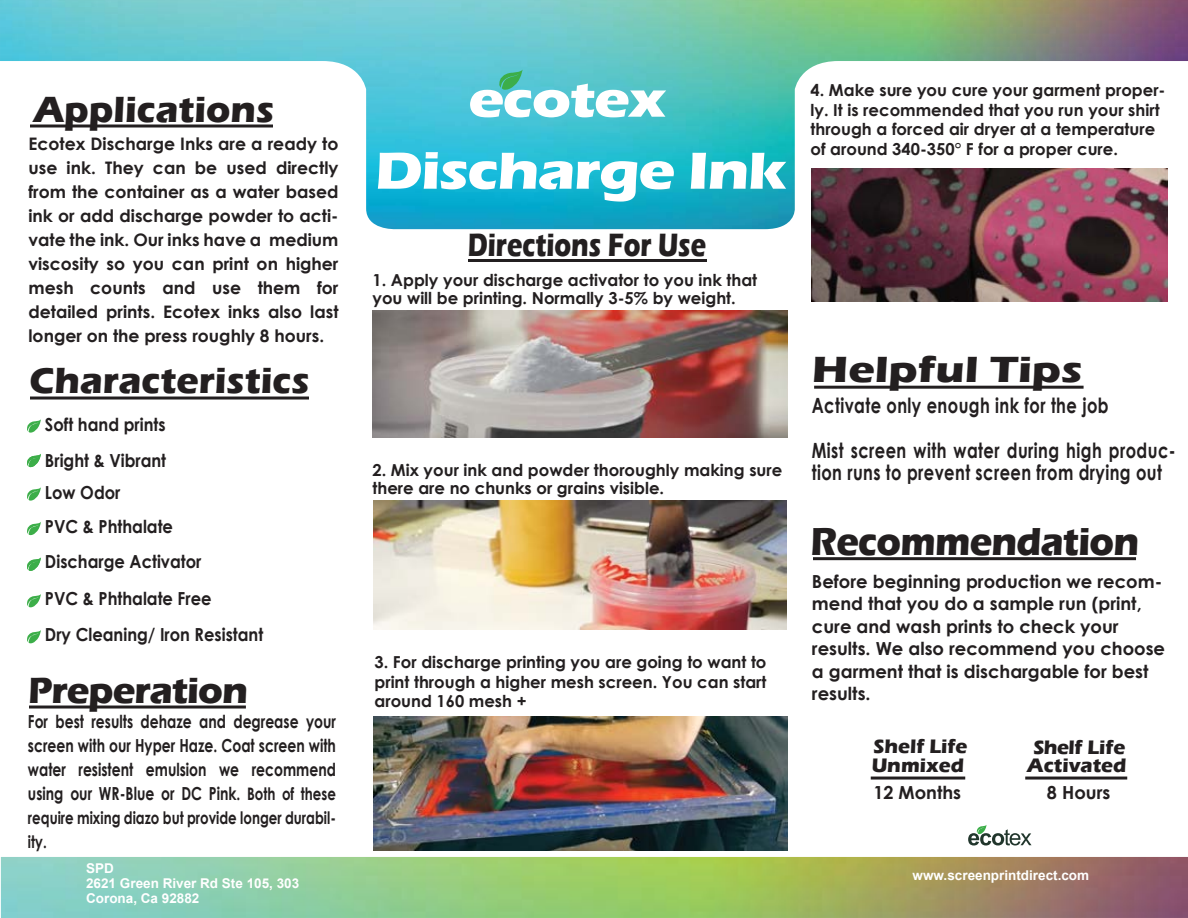
<style>
.page{position:relative;width:1188px;height:918px;background:#fff}
.page>*{position:absolute;margin:0;border:0;box-sizing:border-box;transform-origin:0 0}
.t1{font:700 54px "Eras ITC";letter-spacing:-.025em;color:#fff;scale:1.15 1}
.t2{font:700 52.8px "Eras ITC";letter-spacing:-.025em;color:#fff;scale:1.15 1}
.t3{font:700 40.2px "Eras ITC";letter-spacing:-.02em;color:#231f20;scale:.94 1}
.t4{font:700 37.5px "Eras ITC";color:#231f20}
.t5{font:700 37.5px "Eras ITC";letter-spacing:-.025em;color:#231f20}
.t6{font:700 37.5px "Eras ITC";color:#231f20;scale:1.19 1}
.t7{font:700 33.3px "Eras ITC";color:#231f20;scale:.78 1}
.t8{font:700 21px/45px "Century Gothic";letter-spacing:.025em;color:#231f20;scale:.78 1}
.t9{font:700 20.1px/19.5px "Eras ITC";color:#231f20}
.t10{font:700 18px/22.5px "Century Gothic";color:#231f20}
.t11{font:700 18px/24px "Century Gothic";color:#231f20;text-align:justify;scale:.78 1}
.t12{font:700 18px/36px "Century Gothic";color:#231f20;scale:.91 1}
.t13{font:700 17.25px/24px "Century Gothic";color:#231f20;text-align:justify}
.t14{font:700 17.25px/24px "Century Gothic";color:#231f20;scale:.78 1}
.t15{font:700 16.5px/19.5px "Century Gothic";color:#231f20}
.t16{font:700 13.5px/15px "Arial";color:#fff}
.s1{font-size:17.25px}
</style>
<div class="page">
<img style="left:1px;top:857px;width:1187px;height:61px">
<img style="left:0;top:0;width:1188px;height:230px">
<svg style="left:30px;top:124px;width:243px;height:4px"></svg>
<hr style="left:468px;top:259px;width:239px;height:3px;background:#231f20">
<hr style="left:813px;top:557px;width:323px;height:3px;background:#231f20">
<hr style="left:30px;top:397px;width:279px;height:3px;background:#231f20">
<svg style="left:968px;top:825px;width:64px;height:21px"></svg>
<svg style="left:27px;top:419px;width:14px;height:14px"></svg>
<svg style="left:27px;top:454px;width:14px;height:14px"></svg>
<svg style="left:27px;top:487px;width:14px;height:14px"></svg>
<svg style="left:27px;top:522px;width:14px;height:14px"></svg>
<svg style="left:27px;top:557px;width:14px;height:14px"></svg>
<svg style="left:27px;top:594px;width:14px;height:14px"></svg>
<svg style="left:27px;top:630px;width:14px;height:14px"></svg>
<img style="left:372px;top:311px;width:415px;height:126px">
<img style="left:373px;top:501px;width:414px;height:129px">
<img style="left:373px;top:717px;width:415px;height:134px">
<img style="left:812px;top:168px;width:356px;height:134px">
<hr style="left:871px;top:777px;width:94px;height:3px;background:#231f20">
<hr style="left:1025px;top:777px;width:102px;height:3px;background:#231f20">
<hr style="left:29px;top:706px;width:217px;height:3px;background:#231f20">
<svg style="left:498px;top:69px;width:25px;height:22px"></svg>
<hr style="left:814px;top:386px;width:270px;height:3px;background:#231f20">
<h3 class="t4" style="left:34px;top:88px;width:242px">Applications</h3>
<p class="t13" style="left:28px;top:131px;width:312px">Ecotex Discharge Inks are a ready to use ink. They can be used directly from the container as a water based ink or add discharge powder to acti&shy;vate the ink. Our inks have a medium viscosity so you can print on higher mesh counts and use them for detailed prints. Ecotex inks also last longer on the press roughly 8 hours.</p>
<h3 class="t4" style="left:29px;top:359px;width:282px">Characteristics</h3>
<p class="t12" style="left:45px;top:406px;width:135px">Soft hand prints<br>Bright &amp; Vibrant</p>
<p class="t12" style="left:45px;top:475px;width:173px;line-height:34.5px">Low Odor<br>PVC &amp; Phthalate<br>Discharge Activator</p>
<p class="t12" style="left:45px;top:580px;width:241px">PVC &amp; Phthalate Free<br>Dry Cleaning/ Iron Resistant</p>
<h3 class="t5" style="left:28px;top:669px;width:222px">Preperation</h3>
<p class="t11" style="left:28px;top:709px;width:396px">For best results dehaze and degrease your screen with our Hyper Haze. Coat screen with water resistent emulsion we recommend using our WR-Blue or DC Pink. <span class="s1">Both of these</span></p>
<p class="t14" style="left:28px;top:805px;width:396px">require mixing diazo but provide longer durabil&shy;ity.</p>
<h2 class="t2" style="left:468px;top:69px;width:174px">ecotex</h2>
<h1 class="t1" style="left:375px;top:140px;width:360px">Discharge Ink</h1>
<h3 class="t7" style="left:468px;top:226px;width:307px">Directions For Use</h3>
<p class="t15" style="left:373px;top:270px;width:386px;line-height:18px">1. Apply your discharge activator to you ink that you will be printing. Normally 3-5% by weight.</p>
<p class="t15" style="left:373px;top:461px;width:411px;line-height:18px">2. Mix your ink and powder thoroughly making sure there are no chunks or grains visible.</p>
<p class="t15" style="left:374px;top:652px;width:394px;text-align:justify">3. For discharge printing you are going to want to print through a higher mesh screen. You can start around 160 mesh +</p>
<p class="t15" style="left:810px;top:80px;width:357px">4. Make sure you cure your garment proper&shy;ly. It is recommended that you run your shirt through a forced air dryer at a temperature of around 340-350° F for a proper cure.</p>
<h3 class="t6" style="left:812px;top:348px;width:229px">Helpful Tips</h3>
<p class="t8" style="left:812px;top:382px;width:468px">Activate only enough ink for the job<br>Mist screen with water during high produc-</p>
<p class="t8" style="left:812px;top:449px;width:451px">tion runs to prevent screen from drying out</p>
<h3 class="t3" style="left:811px;top:519px;width:351px">Recommendation</h3>
<p class="t10" style="left:812px;top:569px;width:355px">Before beginning production we recom&shy;mend that you do a sample run (print, cure and wash prints to check your results. We also recommend you choose a garment that is dischargable for best results.</p>
<p class="t9" style="left:872px;top:736px;width:97px">Shelf Life<br>Unmixed</p>
<p class="t10" style="left:873px;top:780px;width:89px">12 Months</p>
<p class="t9" style="left:1027px;top:739px;width:101px;line-height:18px;text-align:center">Shelf Life<br>Activated</p>
<p class="t10" style="left:1047px;top:780px;width:65px">8 Hours</p>
<p class="t16" style="left:86px;top:861px;width:215px">SPD<br>2621 Green River Rd Ste 105, 303<br>Corona, Ca 92882</p>
<p class="t16" style="left:913px;top:868px;width:178px">www.screenprintdirect.com</p>
</div>
